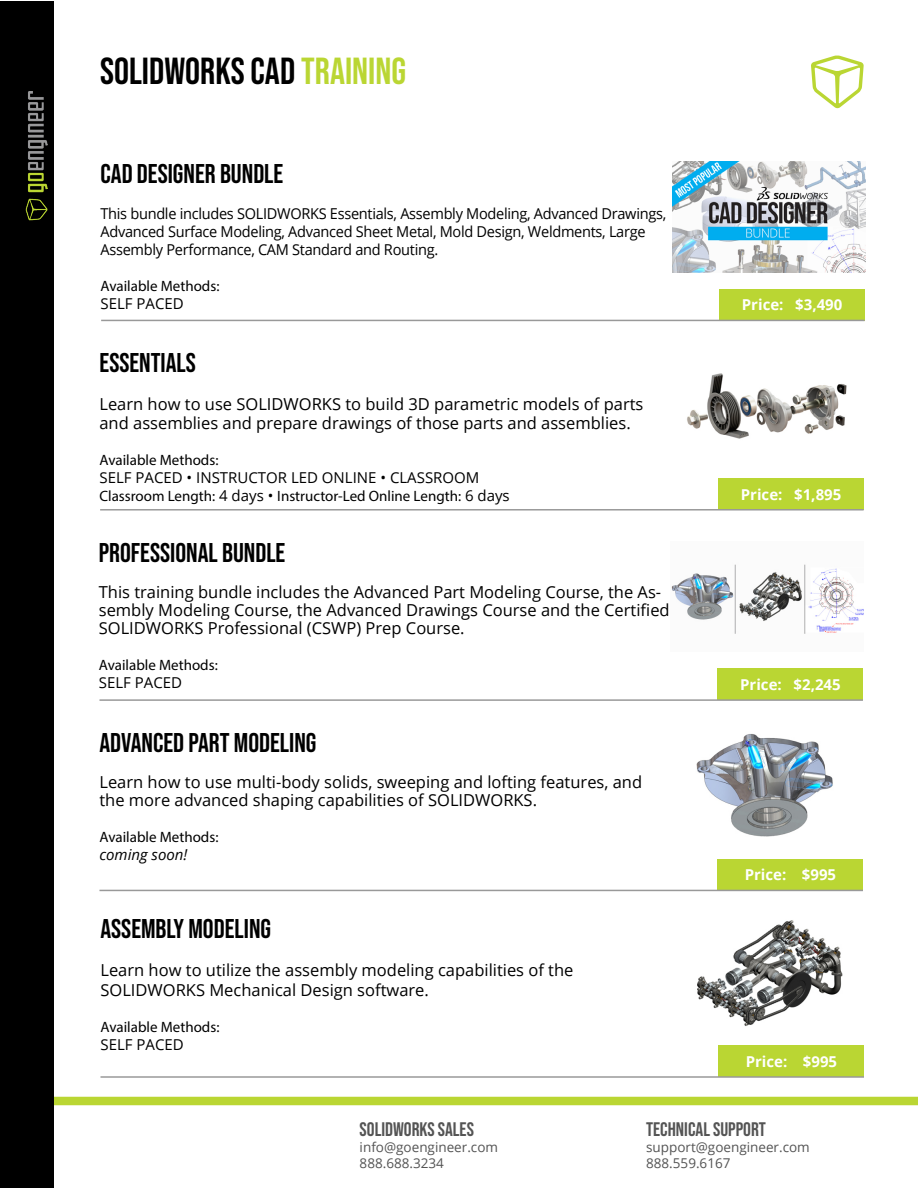
<style>
.page{position:relative;width:918px;height:1188px;background:#fff}
.page>*{position:absolute;margin:0;border:0;box-sizing:border-box;transform-origin:0 0}
.t1{font:37.5px "Bebas Neue";color:#000}
.t2{font:27px "Bebas Neue";color:#000}
.t3{font:19.5px "Bebas Neue";color:#545454}
.t4{font:16.5px/18px "Open Sans";color:#000}
.t5{font:15px/18px "Open Sans";letter-spacing:-.02em;color:#000}
.t6{font:15px "Myriad Pro";color:#000}
.t7{font:15px "Open Sans";color:#000}
.t8{font:700 15px "Open Sans";color:#fff}
.t9{font:italic 15px "Open Sans";color:#000}
.t10{font:13.5px/16.2px "Open Sans";color:#545454}
.s1{color:#bad633}
.s2{font-family:"Open Sans"}
</style>
<div class="page">
<div style="left:43px;top:1097px;width:875px;height:8px;background:#bad633"></div>
<div style="left:0;top:2px;width:54px;height:1186px;background:#000"></div>
<svg style="left:811px;top:55px;width:53px;height:53px"></svg>
<img style="left:25px;top:92px;width:23px;height:128px">
<img style="left:696px;top:734px;width:137px;height:103px">
<div style="left:718px;top:859px;width:145px;height:31px;background:#bad633"></div>
<hr style="left:99px;top:890px;width:764px;height:1px;background:#999">
<img style="left:697px;top:920px;width:146px;height:106px">
<div style="left:719px;top:1046px;width:145px;height:31px;background:#bad633"></div>
<hr style="left:100px;top:1076px;width:764px;height:2px;background:#999">
<img style="left:687px;top:373px;width:160px;height:66px">
<div style="left:719px;top:478px;width:145px;height:32px;background:#bad633"></div>
<hr style="left:100px;top:509px;width:764px;height:2px;background:#999">
<img style="left:671px;top:564px;width:193px;height:70px">
<div style="left:718px;top:669px;width:145px;height:31px;background:#bad633"></div>
<hr style="left:99px;top:699px;width:764px;height:2px;background:#999">
<img style="left:672px;top:162px;width:193px;height:110px">
<div style="left:720px;top:289px;width:145px;height:31px;background:#bad633"></div>
<hr style="left:101px;top:320px;width:764px;height:1px;background:#999">
<h1 class="t1" style="left:100px;top:49px;width:307px">SOLIDWORKS CAD <span class="s1">TRAINING</span></h1>
<h2 class="t2" style="left:100px;top:158px;width:184px">CAD DESIGNER BUNDLE</h2>
<p class="t5" style="left:100px;top:204px;width:567px">This bundle includes SOLIDWORKS Essentials, Assembly Modeling, Advanced Drawings,<br>Advanced Surface Modeling, Advanced Sheet Metal, Mold Design, Weldments, Large<br>Assembly Performance, CAM Standard and Routing.</p>
<p class="t6" style="left:100px;top:276px;width:120px">Available Methods:</p>
<p class="t7" style="left:100px;top:293px;width:85px">SELF PACED</p>
<h2 class="t2" style="left:99px;top:347px;width:98px">ESSENTIALS</h2>
<p class="t4" style="left:99px;top:393px;width:546px;line-height:19.8px">Learn how to use SOLIDWORKS to build 3D parametric models of parts and assemblies and prepare drawings of those parts and assemblies.</p>
<p class="t6" style="left:99px;top:451px;width:120px">Available Methods:</p>
<p class="t7" style="left:99px;top:468px;width:381px">SELF PACED • INSTRUCTOR LED ONLINE • CLASSROOM</p>
<p class="t6" style="left:99px;top:487px;width:412px">Classroom Length: <span class="s2">4 days •</span> Instructor-Led Online Length: <span class="s2">6 days</span></p>
<h2 class="t2" style="left:99px;top:538px;width:188px">PROFESSIONAL BUNDLE</h2>
<p class="t4" style="left:99px;top:583px;width:572px">This training bundle includes the Advanced Part Modeling Course, the As&shy;sembly Modeling Course, the Advanced Drawings Course and the Certified<br>SOLIDWORKS Professional (CSWP) Prep Course.</p>
<p class="t6" style="left:99px;top:656px;width:120px">Available Methods:</p>
<p class="t7" style="left:99px;top:672px;width:85px">SELF PACED</p>
<h2 class="t2" style="left:99px;top:727px;width:218px">ADVANCED PART MODELING</h2>
<p class="t4" style="left:99px;top:772px;width:544px">Learn how to use multi-body solids, sweeping and lofting features, and the more advanced shaping capabilities of SOLIDWORKS.</p>
<p class="t6" style="left:99px;top:828px;width:120px">Available Methods:</p>
<p class="t9" style="left:99px;top:844px;width:89px">coming soon!</p>
<h2 class="t2" style="left:100px;top:914px;width:172px">ASSEMBLY MODELING</h2>
<p class="t4" style="left:100px;top:960px;width:475px;line-height:19.8px">Learn how to utilize the assembly modeling capabilities of the<br>SOLIDWORKS Mechanical Design software.</p>
<p class="t6" style="left:100px;top:1018px;width:120px">Available Methods:</p>
<p class="t7" style="left:100px;top:1034px;width:85px">SELF PACED</p>
<p class="t8" style="left:742px;top:294px;width:102px">Price: $3,490</p>
<p class="t8" style="left:741px;top:484px;width:102px">Price: $1,895</p>
<p class="t8" style="left:740px;top:674px;width:102px">Price: $2,245</p>
<p class="t8" style="left:745px;top:864px;width:93px">Price: $995</p>
<p class="t8" style="left:746px;top:1051px;width:93px">Price: $995</p>
<p class="t3" style="left:360px;top:1118px;width:116px">SOLIDWORKS SALES</p>
<p class="t10" style="left:360px;top:1139px;width:140px">info@goengineer.com<br>888.688.3234</p>
<p class="t3" style="left:646px;top:1118px;width:121px">TECHNICAL SUPPORT</p>
<p class="t10" style="left:646px;top:1139px;width:165px">support@goengineer.com<br>888.559.6167</p>
</div>
